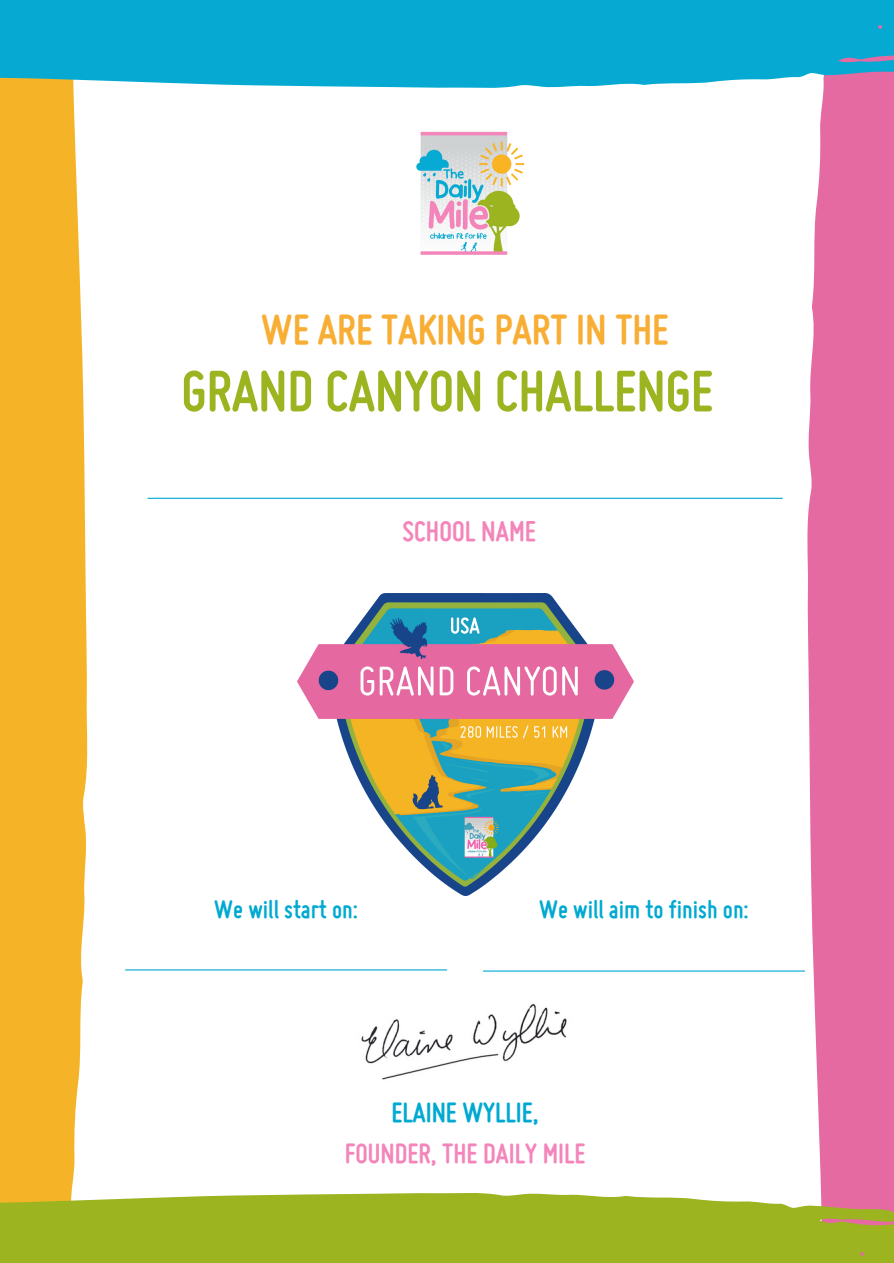
<style>
.page{position:relative;width:894px;height:1263px;background:#fff}
.page>*{position:absolute;margin:0;border:0;box-sizing:border-box;transform-origin:0 0}
.t1{font:700 60.9px "Miso";color:#9bb420}
.t2{font:700 45px "Miso";color:#f8ae34}
.t3{font:700 30.45px "Miso";color:#f485ba}
.t4{font:700 29.7px "Miso";color:#f485ba}
.t5{font:700 29.7px "Miso";color:#00a9d1}
.t6{font:700 27px "Miso";color:#00a9d1}
</style>
<div class="page">
<div style="left:0;top:89px;width:88px;height:1102px;background:#f5b428"></div>
<svg style="left:807px;top:89px;width:86px;height:1102px;fill:#e56aa2"></svg>
<svg style="left:0;top:0;width:893px;height:89px;fill:#06a9d2"></svg>
<svg style="left:0;top:1191px;width:893px;height:71px;fill:#9bb420"></svg>
<img style="left:416px;top:131px;width:109px;height:124px">
<img style="left:361px;top:1003px;width:206px;height:77px">
<hr style="left:148px;top:497px;width:634px;height:2px;background:#00a9d1">
<hr style="left:125px;top:969px;width:321px;height:1px;background:#00a9d1">
<hr style="left:483px;top:970px;width:321px;height:1px;background:#00a9d1">
<img style="left:297px;top:594px;width:336px;height:301px">
<p class="t2" style="left:261px;top:314px;width:409px">WE ARE TAKING PART IN THE</p>
<p class="t1" style="left:181px;top:369px;width:533px">GRAND CANYON CHALLENGE</p>
<p class="t3" style="left:402px;top:521px;width:135px">SCHOOL NAME</p>
<p class="t6" style="left:214px;top:899px;width:145px">We will start on:</p>
<p class="t6" style="left:539px;top:899px;width:211px">We will aim to finish on:</p>
<p class="t5" style="left:391px;top:1102px;width:148px">ELAINE WYLLIE,</p>
<p class="t4" style="left:345px;top:1142px;width:242px">FOUNDER, THE DAILY MILE</p>
</div>
